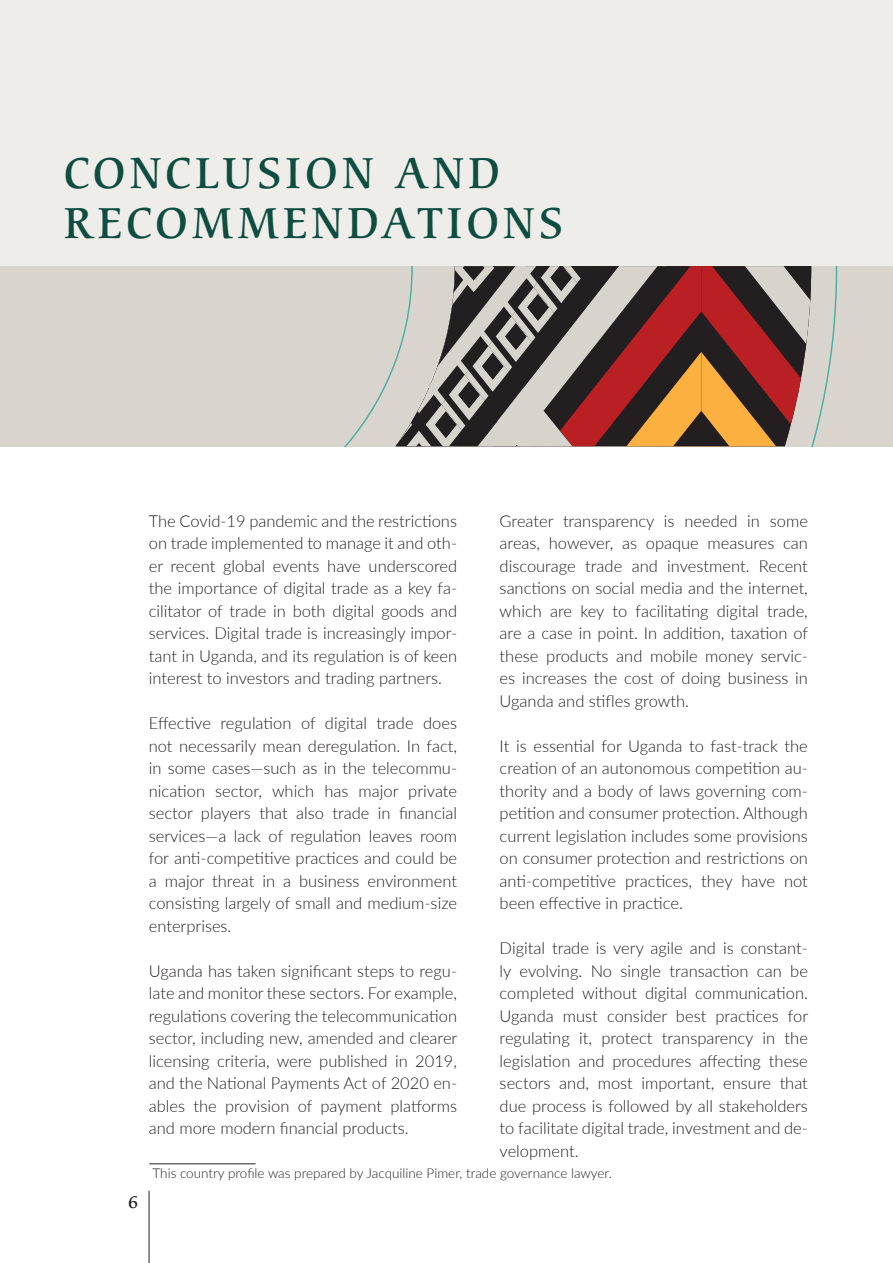
<style>
.page{position:relative;width:893px;height:1263px;background:#fff}
.page>*{position:absolute;margin:0;border:0;box-sizing:border-box;transform-origin:0 0}
.t1{font:500 42px/50.4px "Cerigo Std";letter-spacing:.1em;color:#0e4d3f}
._00_Body_text{font:300 16.5px/22.5px "Lato";color:#231f20;text-align:justify}
.t2{font:500 16.5px "Cerigo Std";color:#231f20}
._06_Footnote{font:300 13.5px "Lato";color:#231f20}
</style>
<div class="page">
<div style="left:0;top:0;width:893px;height:446px;background:#eeedea"></div>
<div style="left:0;top:266px;width:893px;height:180px;background:#dad4ce"></div>
<svg style="left:345px;top:266px;width:492px;height:180px"></svg>
<hr style="left:149px;top:1191px;width:1px;height:72px;background:#231f20">
<hr style="left:149px;top:1163px;width:107px;height:1px;background:#231f20">
<p class="t1" style="left:64px;top:149px;width:501px">CONCLUSION AND<br>RECOMMENDATIONS</p>
<p class="t2" style="left:128px;top:1193px;width:12px">6</p>
<p class="_00_Body_text" style="left:149px;top:509px;width:310px">The Covid-19 pandemic and the restrictions on trade implemented to manage it and oth&shy;er recent global events have underscored the importance of digital trade as a key fa&shy;cilitator of trade in both digital goods and services. Digital trade is increasingly impor&shy;tant in Uganda, and its regulation is of keen interest to investors and trading partners.</p>
<p class="_00_Body_text" style="left:149px;top:711px;width:310px">Effective regulation of digital trade does not necessarily mean deregulation. In fact, in some cases—such as in the telecommu&shy;nication sector, which has major private sector players that also trade in financial services—a lack of regulation leaves room for anti-competitive practices and could be a major threat in a business environment consisting largely of small and medium-size enterprises.</p>
<p class="_00_Body_text" style="left:149px;top:959px;width:310px">Uganda has taken significant steps to regu&shy;late and monitor these sectors. For example, regulations covering the telecommunication sector, including new, amended and clearer licensing criteria, were published in 2019, and the National Payments Act of 2020 en&shy;ables the provision of payment platforms and more modern financial products.</p>
<p class="_00_Body_text" style="left:500px;top:509px;width:310px">Greater transparency is needed in some areas, however, as opaque measures can discourage trade and investment. Recent sanctions on social media and the internet, which are key to facilitating digital trade, are a case in point. In addition, taxation of these products and mobile money servic&shy;es increases the cost of doing business in Uganda and stifles growth.</p>
<p class="_00_Body_text" style="left:500px;top:734px;width:310px">It is essential for Uganda to fast-track the creation of an autonomous competition au&shy;thority and a body of laws governing com&shy;petition and consumer protection. Although current legislation includes some provisions on consumer protection and restrictions on anti-competitive practices, they have not been effective in practice.</p>
<p class="_00_Body_text" style="left:500px;top:936px;width:310px">Digital trade is very agile and is constant&shy;ly evolving. No single transaction can be completed without digital communication.<br>Uganda must consider best practices for regulating it, protect transparency in the legislation and procedures affecting these sectors and, most important, ensure that due process is followed by all stakeholders to facilitate digital trade, investment and de&shy;velopment.</p>
<p class="_06_Footnote" style="left:153px;top:1163px;width:461px">This country profile was prepared by Jacquiline Pimer, trade governance lawyer.</p>
</div>
